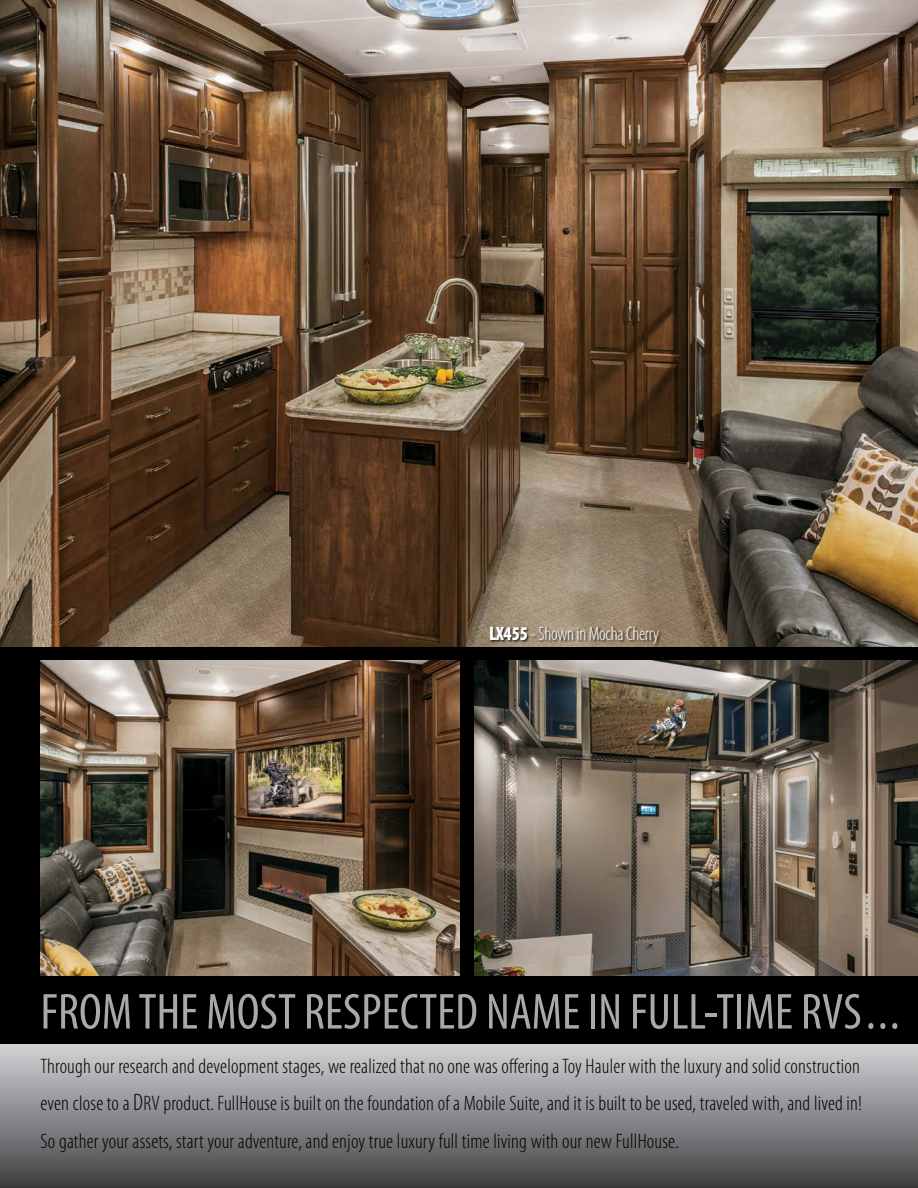
<style>
.page{position:relative;width:918px;height:1188px;background:#000}
.page>*{position:absolute;margin:0;border:0;box-sizing:border-box;transform-origin:0 0}
.t1{font:condensed 51px "Myriad Pro";color:#a7a9ac}
.t2{font:300 condensed 21px/37.5px "Myriad Pro";letter-spacing:.01em;color:#000;text-align:justify}
.t3{font:300 condensed 19.5px "Myriad Pro";letter-spacing:-.01em;color:#fff;scale:.95 1}
.s1{font-weight:900}
.s2{font-size:24px}
</style>
<div class="page">
<div style="left:0;top:1044px;width:918px;height:144px;background:linear-gradient(to bottom,#d1d4d6,#404043)"></div>
<img style="left:40px;top:660px;width:420px;height:316px">
<img style="left:474px;top:660px;width:444px;height:316px">
<img style="left:0;top:0;width:918px;height:647px">
<div style="left:490px;top:626px;width:172px;height:21px;background:#000;opacity:.75"></div>
<p class="t3" style="left:489px;top:622px;width:181px"><span class="s1">LX455</span> - Shown in Mocha Cherry</p>
<h1 class="t1" style="left:40px;top:981px;width:861px">FROM THE MOST RESPECTED NAME IN FULL-TIME RVS...</h1>
<p class="t2" style="left:40px;top:1047px;width:823px">Through our research and development stages, we realized that no one was offering a Toy Hauler with the luxury and solid construction even close to a <span class="s2">D</span>RV product. FullHouse is built on the foundation of a Mobile Suite, and it is built to be used, traveled with, and lived in!<br>So gather your assets, start your adventure, and enjoy true luxury full time living with our new FullHouse.</p>
</div>
